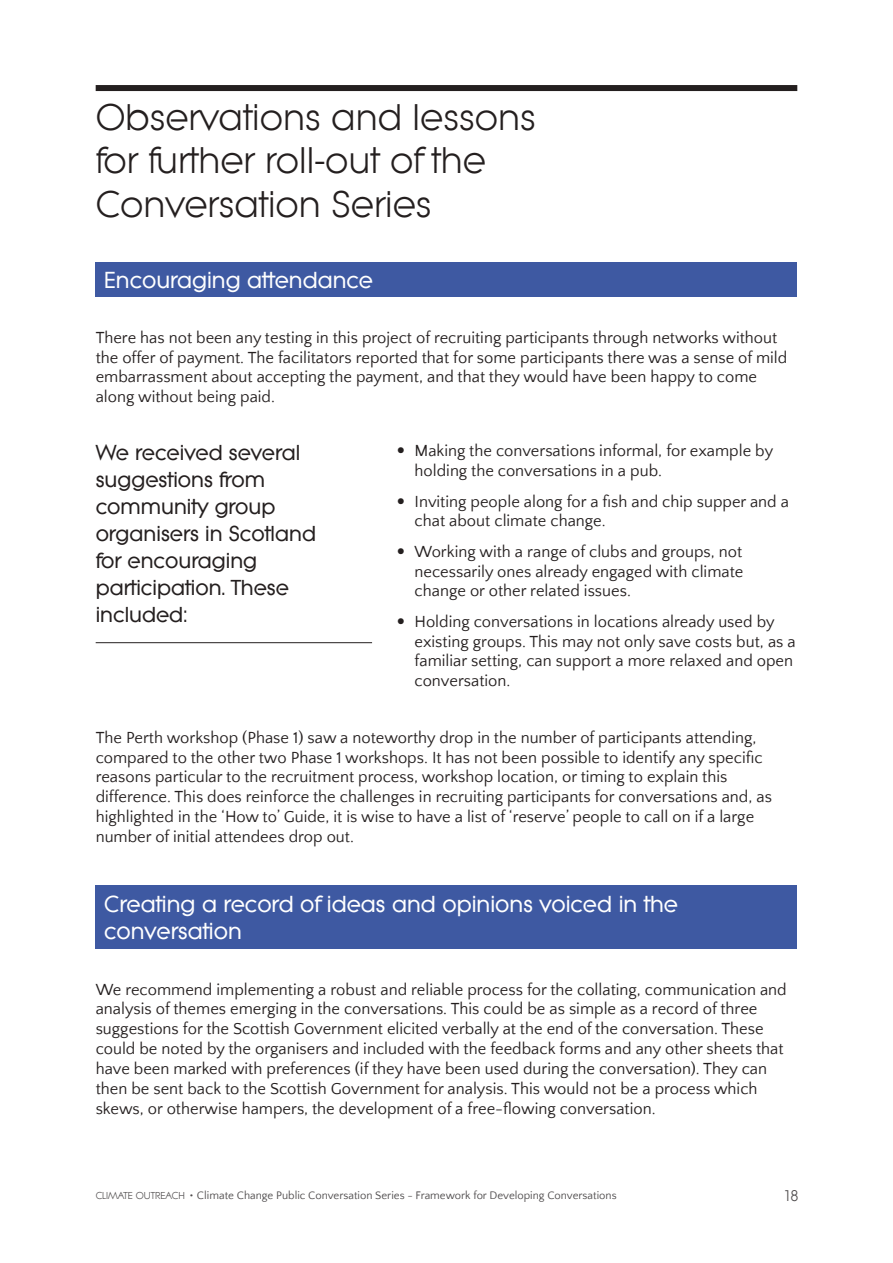
<style>
.page{position:relative;width:893px;height:1263px;background:#fff}
.page>*{position:absolute;margin:0;border:0;box-sizing:border-box;transform-origin:0 0}
.t1{font:36px/43.2px "Litera Serial";color:#241f1f}
.t2{font:700 22.5px/27px "Litera Serial";color:#fff}
.t3{font:700 21px/27px "Litera Serial";color:#241f1f}
.t4{font:16.5px/19.8px "Quattrocento Sans";color:#241f1f}
.t5{font:15px "Litera Serial";color:#4e4b4c}
.t6{font:11.25px "Quattrocento Sans";color:#4e4b4c}
.s1{font-family:"Avenir Next";font-weight:700}
.s2{font-family:"Litera Serial";font-size:9.75px}
.s3{font-weight:700;font-size:15px}
</style>
<div class="page">
<hr style="left:96px;top:642px;width:276px;height:1px;background:#241f1f">
<div style="left:96px;top:885px;width:701px;height:64px;background:#3e59a2"></div>
<div style="left:96px;top:263px;width:701px;height:34px;background:#3e59a2"></div>
<div style="left:96px;top:85px;width:701px;height:6px;background:#241f1f"></div>
<h1 class="t1" style="left:96px;top:96px;width:442px">Observations and lessons for further roll-out of the<br>Conversation Series</h1>
<h2 class="t2" style="left:104px;top:266px;width:270px">Encouraging attendance</h2>
<p class="t4" style="left:96px;top:328px;width:693px">There has not been any testing in this project of recruiting participants through networks without the offer of payment. The facilitators reported that for some participants there was a sense of mild embarrassment about accepting the payment, and that they would have been happy to come along without being paid.</p>
<p class="t3" style="left:96px;top:439px;width:222px">We received several suggestions from community group organisers in Scotland for encouraging participation. These included:</p>
<p class="t4" style="left:415px;top:442px;width:360px;text-indent:-18px"><span class="s1">•</span> Making the conversations informal, for example by holding the conversations in a pub.</p>
<p class="t4" style="left:415px;top:492px;width:376px;text-indent:-18px"><span class="s1">•</span> Inviting people along for a fish and chip supper and a chat about climate change.</p>
<p class="t4" style="left:415px;top:542px;width:330px;text-align:justify;text-indent:-18px"><span class="s1">•</span> Working with a range of clubs and groups, not necessarily ones already engaged with climate change or other related issues.</p>
<p class="t4" style="left:415px;top:612px;width:383px;text-indent:-18px"><span class="s1">•</span> Holding conversations in locations already used by existing groups. This may not only save costs but, as a familiar setting, can support a more relaxed and open conversation.</p>
<p class="t4" style="left:96px;top:728px;width:678px">The Perth workshop (Phase 1) saw a noteworthy drop in the number of participants attending, compared to the other two Phase 1 workshops. It has not been possible to identify any specific reasons particular to the recruitment process, workshop location, or timing to explain this difference. This does reinforce the challenges in recruiting participants for conversations and, as highlighted in the ‘How to’ Guide, it is wise to have a list of ‘reserve’ people to call on if a large number of initial attendees drop out.</p>
<h2 class="t2" style="left:104px;top:890px;width:575px">Creating a record of ideas and opinions voiced in the conversation</h2>
<p class="t4" style="left:96px;top:980px;width:693px">We recommend implementing a robust and reliable process for the collating, communication and analysis of themes emerging in the conversations. This could be as simple as a record of three suggestions for the Scottish Government elicited verbally at the end of the conversation. These could be noted by the organisers and included with the feedback forms and any other sheets that have been marked with preferences (if they have been used during the conversation). They can then be sent back to the Scottish Government for analysis. This would not be a process which skews, or otherwise hampers, the development of a free-flowing conversation.</p>
<p class="t6" style="left:96px;top:1189px;width:522px"><span class="s2">CLIMATE OUTREACH</span> <span class="s3">•</span> Climate Change Public Conversation Series - Framework for Developing Conversations</p>
<p class="t5" style="left:783px;top:1187px;width:17px">18</p>
</div>
